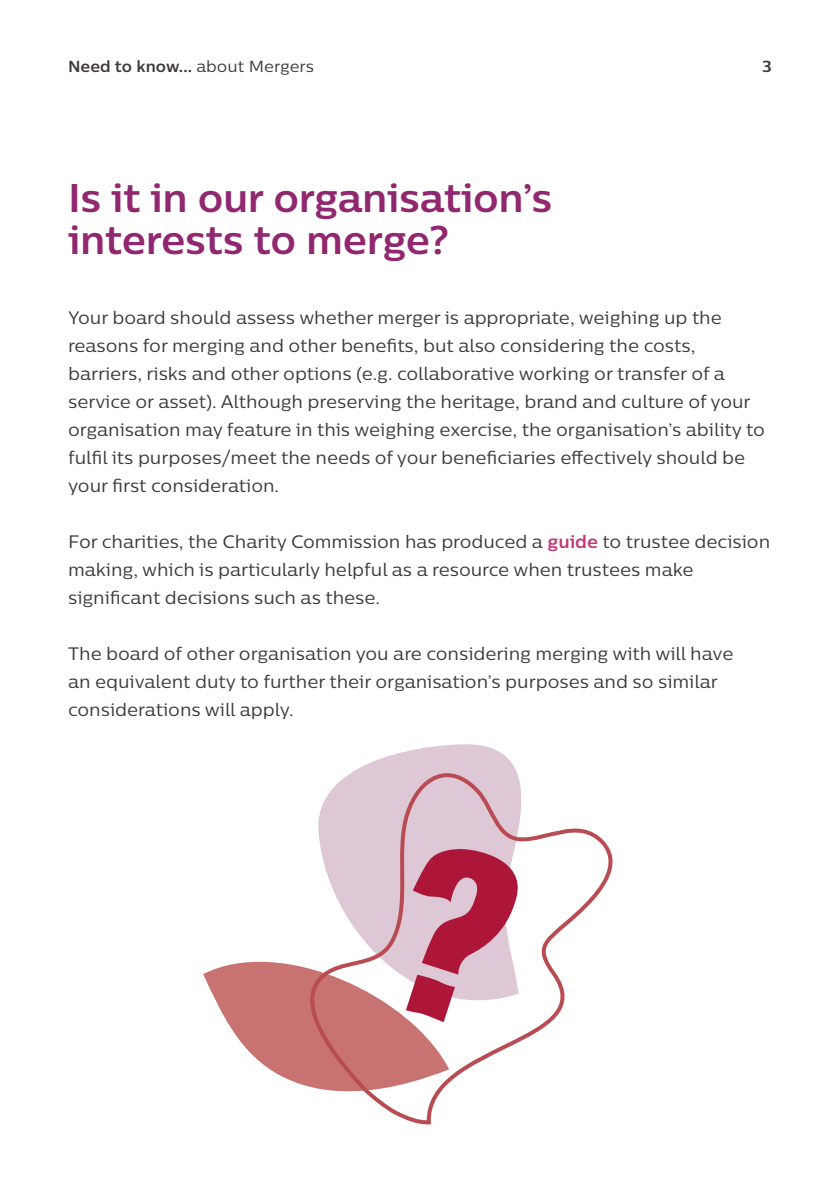
<style>
.page{position:relative;width:840px;height:1191px;background:#fff}
.page>*{position:absolute;margin:0;border:0;box-sizing:border-box;transform-origin:0 0}
.t1{font:700 40px/42px "Centrale Sans";letter-spacing:-.01em;color:#90276f}
.t2{font:18px/28px "Centrale Sans";letter-spacing:-.005em;color:#3d3a39}
.t3{font:700 16px "Centrale Sans";color:#3d3a39}
.s1{font-weight:400}
.s2{font-weight:700;color:#c53875}
</style>
<div class="page">
<svg style="left:203px;top:961px;width:89px;height:120px;fill:#c87371"></svg>
<svg style="left:378px;top:744px;width:131px;height:16px;fill:#dfc8d6"></svg>
<svg style="left:292px;top:760px;width:321px;height:365px"></svg>
<svg style="left:405px;top:848px;width:120px;height:174px"></svg>
<p class="t3" style="left:68px;top:56px;width:247px">Need to know... <span class="s1">about Mergers</span></p>
<p class="t3" style="left:761px;top:56px;width:11px">3</p>
<h1 class="t1" style="left:68px;top:176px;width:485px">Is it in our organisation’s interests to merge?</h1>
<p class="t2" style="left:68px;top:303px;width:698px">Your board should assess whether merger is appropriate, weighing up the reasons for merging and other benefits, but also considering the costs, barriers, risks and other options (e.g. collaborative working or transfer of a service or asset). Although preserving the heritage, brand and culture of your organisation may feature in this weighing exercise, the organisation’s ability to fulfil its purposes/meet the needs of your beneficiaries effectively should be your first consideration.</p>
<p class="t2" style="left:68px;top:527px;width:703px">For charities, the Charity Commission has produced a <span class="s2">guide</span> to trustee decision making, which is particularly helpful as a resource when trustees make significant decisions such as these.</p>
<p class="t2" style="left:68px;top:639px;width:666px">The board of other organisation you are considering merging with will have an equivalent duty to further their organisation’s purposes and so similar considerations will apply.</p>
</div>
